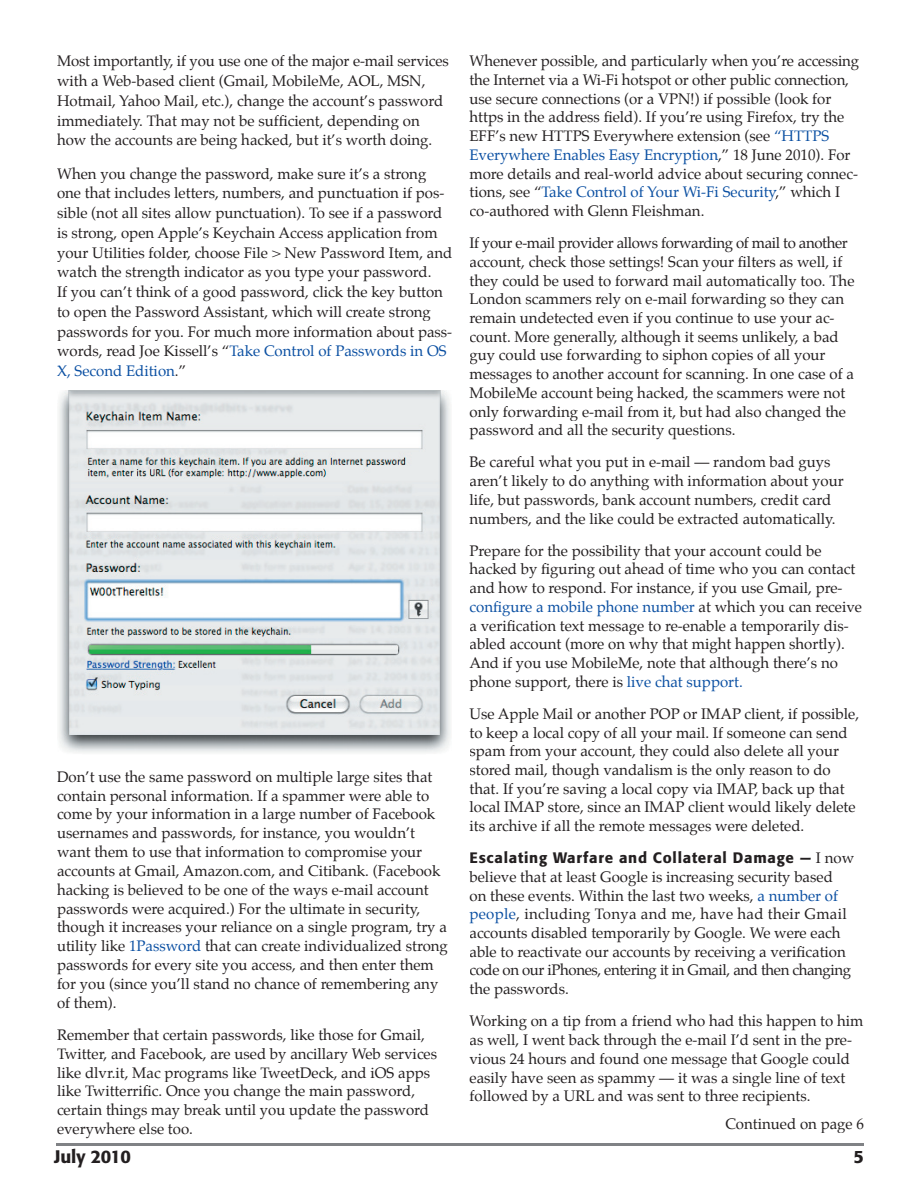
<style>
.page{position:relative;width:918px;height:1188px;background:#fff}
.page>*{position:absolute;margin:0;border:0;box-sizing:border-box;transform-origin:0 0}
.t1{font:500 18px "Formata";letter-spacing:-.01em;color:#231f20}
.t2{font:15px/18.8px "Palatino";color:#231f20}
.t3{font:500 15px "Formata";letter-spacing:.05em;color:#231f20}
.s1{color:#0a4fa2}
.s2{font-family:"Palatino";font-weight:400}
</style>
<div class="page">
<hr style="left:57px;top:1143px;width:807px;height:3px;background:#808285">
<img style="left:58px;top:390px;width:393px;height:363px">
<p class="t2" style="left:57px;top:51px;width:393px;line-height:19.8px">Most importantly, if you use one of the major e-mail services with a Web-based client (Gmail, MobileMe, AOL, MSN, Hotmail, Yahoo Mail, etc.), change the account’s password immediately. That may not be sufficient, depending on how the accounts are being hacked, but it’s worth doing.</p>
<p class="t2" style="left:57px;top:164px;width:397px;line-height:19.8px">When you change the password, make sure it’s a strong one that includes letters, numbers, and punctuation if pos&shy;sible (not all sites allow punctuation). To see if a password is strong, open Apple’s Keychain Access application from your Utilities folder, choose File &gt; New Password Item, and watch the strength indicator as you type your password.<br>If you can’t think of a good password, click the key button to open the Password Assistant, which will create strong passwords for you. For much more information about pass&shy;words, read Joe Kissell’s “<span class="s1">Take Control of Passwords in OS X, Second Edition</span>.”</p>
<p class="t2" style="left:57px;top:767px;width:392px">Don’t use the same password on multiple large sites that contain personal information. If a spammer were able to come by your information in a large number of Facebook usernames and passwords, for instance, you wouldn’t want them to use that information to compromise your accounts at Gmail, Amazon.com, and Citibank. (Facebook hacking is believed to be one of the ways e-mail account passwords were acquired.) For the ultimate in security, though it increases your reliance on a single program, try a utility like <span class="s1">1Password</span> that can create individualized strong passwords for every site you access, and then enter them for you (since you’ll stand no chance of remembering any of them).</p>
<p class="t2" style="left:57px;top:1025px;width:382px">Remember that certain passwords, like those for Gmail, Twitter, and Facebook, are used by ancillary Web services like dlvr.it, Mac programs like TweetDeck, and iOS apps like Twitterrific. Once you change the main password, certain things may break until you update the password everywhere else too.</p>
<p class="t2" style="left:470px;top:52px;width:391px">Whenever possible, and particularly when you’re accessing the Internet via a Wi-Fi hotspot or other public connection, use secure connections (or a VPN!) if possible (look for https in the address field). If you’re using Firefox, try the EFF’s new HTTPS Everywhere extension (see <span class="s1">“HTTPS Everywhere Enables Easy Encryption</span>,” 18 June 2010). For more details and real-world advice about securing connec&shy;tions, see “<span class="s1">Take Control of Your Wi-Fi Security</span>,” which I co-authored with Glenn Fleishman.</p>
<p class="t2" style="left:470px;top:234px;width:387px">If your e-mail provider allows forwarding of mail to another account, check those settings! Scan your filters as well, if they could be used to forward mail automatically too. The London scammers rely on e-mail forwarding so they can remain undetected even if you continue to use your ac&shy;count. More generally, although it seems unlikely, a bad guy could use forwarding to siphon copies of all your messages to another account for scanning. In one case of a MobileMe account being hacked, the scammers were not only forwarding e-mail from it, but had also changed the password and all the security questions.</p>
<p class="t2" style="left:470px;top:453px;width:376px">Be careful what you put in e-mail — random bad guys aren’t likely to do anything with information about your life, but passwords, bank account numbers, credit card numbers, and the like could be extracted automatically.</p>
<p class="t2" style="left:470px;top:541px;width:394px">Prepare for the possibility that your account could be hacked by figuring out ahead of time who you can contact and how to respond. For instance, if you use Gmail, pre&shy;<span class="s1">configure a mobile phone number</span> at which you can receive a verification text message to re-enable a temporarily dis&shy;abled account (more on why that might happen shortly).<br>And if you use MobileMe, note that although there’s no phone support, there is <span class="s1">live chat support.</span></p>
<p class="t2" style="left:470px;top:704px;width:391px">Use Apple Mail or another POP or IMAP client, if possible, to keep a local copy of all your mail. If someone can send spam from your account, they could also delete all your stored mail, though vandalism is the only reason to do that. If you’re saving a local copy via IMAP, back up that local IMAP store, since an IMAP client would likely delete its archive if all the remote messages were deleted.</p>
<p class="t3" style="left:470px;top:849px;width:386px">Escalating Warfare and Collateral Damage — <span class="s2">I now</span></p>
<p class="t2" style="left:470px;top:867px;width:383px">believe that at least Google is increasing security based on these events. Within the last two weeks, <span class="s1">a number of people</span>, including Tonya and me, have had their Gmail accounts disabled temporarily by Google. We were each able to reactivate our accounts by receiving a verification code on our iPhones, entering it in Gmail, and then changing the passwords.</p>
<p class="t2" style="left:470px;top:1012px;width:395px">Working on a tip from a friend who had this happen to him as well, I went back through the e-mail I’d sent in the pre&shy;vious 24 hours and found one message that Google could easily have seen as spammy — it was a single line of text followed by a URL and was sent to three recipients.</p>
<p class="t2" style="left:725px;top:1114px;width:140px">Continued on page 6</p>
<p class="t1" style="left:54px;top:1146px;width:78px">July 2010</p>
<p class="t1" style="left:854px;top:1146px;width:12px">5</p>
</div>
